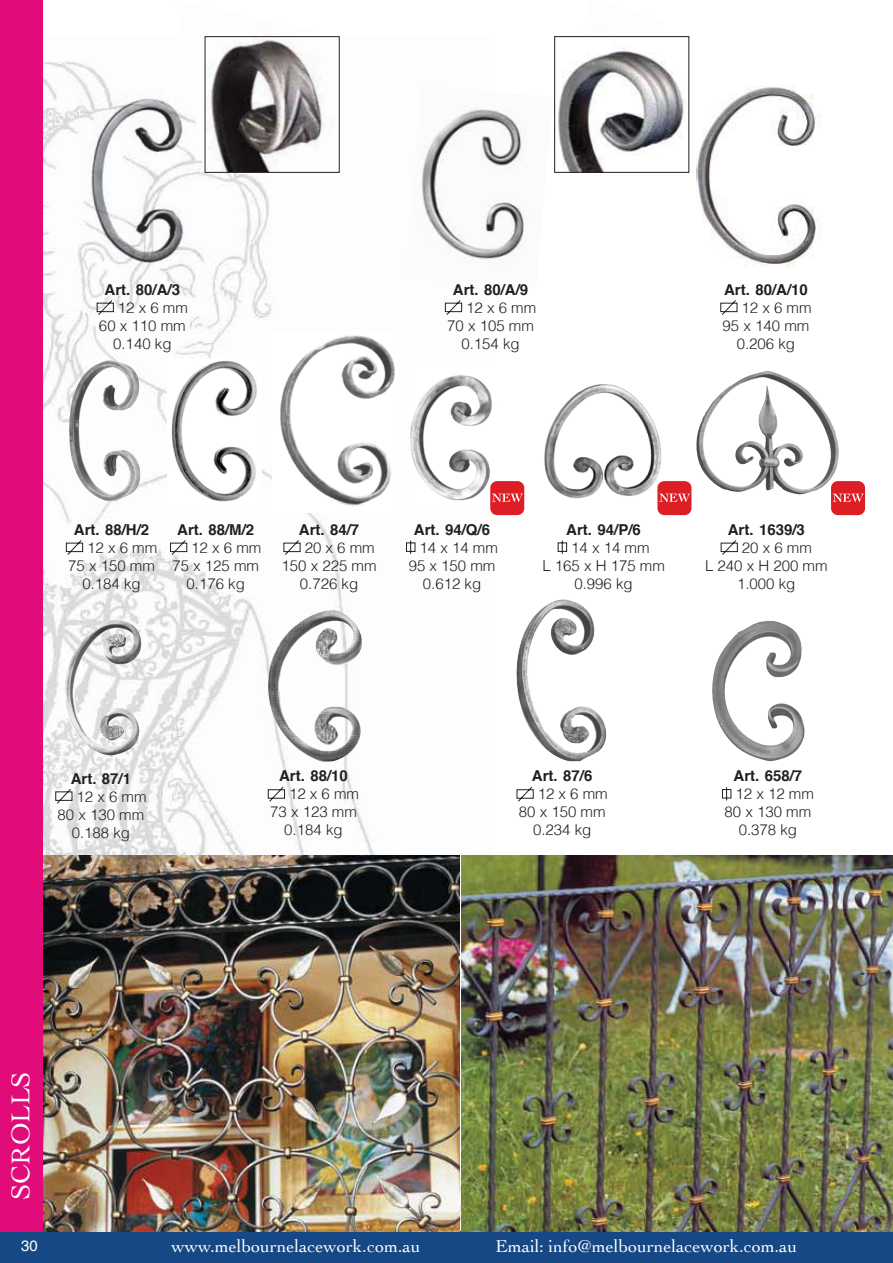
<style>
.page{position:relative;width:893px;height:1263px;background:#fff}
.page>*{position:absolute;margin:0;border:0;box-sizing:border-box;transform-origin:0 0}
.t1{font:27px "Cochin";letter-spacing:-.005em;color:#fff}
.t2{font:18px "Cochin";color:#fff}
.t3{font:300 15px "Helvetica";color:#231f20}
.t4{font:700 15px "Helvetica";color:#231f20}
.t5{font:15px "Helvetica";color:#fff}
</style>
<div class="page">
<div style="left:0;top:1232px;width:893px;height:31px;background:#164885"></div>
<img style="left:43px;top:61px;width:451px;height:1169px">
<svg style="left:55px;top:788px;width:18px;height:16px"></svg>
<img style="left:63px;top:619px;width:79px;height:137px">
<svg style="left:516px;top:786px;width:18px;height:16px"></svg>
<img style="left:516px;top:599px;width:91px;height:162px">
<svg style="left:267px;top:786px;width:18px;height:16px"></svg>
<img style="left:267px;top:609px;width:96px;height:153px">
<svg style="left:722px;top:787px;width:10px;height:14px"></svg>
<img style="left:712px;top:621px;width:93px;height:140px">
<img style="left:405px;top:86px;width:121px;height:203px">
<img style="left:697px;top:87px;width:121px;height:180px">
<svg style="left:445px;top:299px;width:17px;height:17px"></svg>
<svg style="left:720px;top:300px;width:18px;height:15px"></svg>
<img style="left:71px;top:81px;width:105px;height:52px">
<img style="left:71px;top:133px;width:136px;height:106px">
<img style="left:86px;top:239px;width:121px;height:53px">
<img style="left:176px;top:36px;width:230px;height:136px">
<div style="left:205px;top:36px;width:134px;height:137px;border:1px solid #231f20"></div>
<svg style="left:96px;top:299px;width:18px;height:17px"></svg>
<img style="left:462px;top:856px;width:431px;height:375px">
<img style="left:43px;top:856px;width:416px;height:375px">
<svg style="left:283px;top:539px;width:18px;height:17px"></svg>
<svg style="left:557px;top:540px;width:10px;height:14px"></svg>
<svg style="left:406px;top:540px;width:10px;height:15px"></svg>
<img style="left:273px;top:332px;width:125px;height:180px">
<svg style="left:66px;top:539px;width:17px;height:17px"></svg>
<img style="left:68px;top:360px;width:75px;height:141px">
<svg style="left:170px;top:539px;width:17px;height:17px"></svg>
<img style="left:167px;top:358px;width:94px;height:146px">
<svg style="left:720px;top:540px;width:18px;height:15px"></svg>
<img style="left:544px;top:384px;width:118px;height:115px">
<img style="left:410px;top:368px;width:84px;height:137px">
<img style="left:696px;top:371px;width:143px;height:124px">
<img style="left:558px;top:48px;width:127px;height:123px">
<div style="left:554px;top:36px;width:135px;height:137px;border:1px solid #231f20"></div>
<div style="left:0;top:0;width:43px;height:1232px;background:#e10c7a"></div>
<div style="left:490px;top:481px;width:34px;height:34px;background:#de1e25;border-radius:7px"></div>
<svg style="left:492px;top:494px;width:31px;height:8px"></svg>
<div style="left:657px;top:481px;width:34px;height:34px;background:#de1e25;border-radius:7px"></div>
<svg style="left:659px;top:494px;width:31px;height:8px"></svg>
<div style="left:831px;top:481px;width:34px;height:34px;background:#de1e25;border-radius:7px"></div>
<svg style="left:833px;top:494px;width:31px;height:8px"></svg>
<p class="t4" style="left:105px;top:283px;width:77px">Art. 80/A/3</p>
<p class="t3" style="left:118px;top:301px;width:71px">12 x 6 mm</p>
<p class="t3" style="left:99px;top:319px;width:88px">60 x 110 mm</p>
<p class="t3" style="left:113px;top:337px;width:60px">0.140 kg</p>
<p class="t4" style="left:453px;top:283px;width:77px">Art. 80/A/9</p>
<p class="t3" style="left:466px;top:301px;width:71px">12 x 6 mm</p>
<p class="t3" style="left:447px;top:319px;width:88px">70 x 105 mm</p>
<p class="t3" style="left:461px;top:337px;width:60px">0.154 kg</p>
<p class="t4" style="left:724px;top:283px;width:85px">Art. 80/A/10</p>
<p class="t3" style="left:741px;top:301px;width:71px">12 x 6 mm</p>
<p class="t3" style="left:723px;top:319px;width:88px">95 x 140 mm</p>
<p class="t3" style="left:737px;top:337px;width:60px">0.206 kg</p>
<p class="t4" style="left:74px;top:523px;width:77px">Art. 88/H/2</p>
<p class="t3" style="left:87px;top:541px;width:71px">12 x 6 mm</p>
<p class="t3" style="left:68px;top:559px;width:88px">75 x 150 mm</p>
<p class="t3" style="left:82px;top:577px;width:60px">0.184 kg</p>
<p class="t4" style="left:177px;top:523px;width:79px">Art. 88/M/2</p>
<p class="t3" style="left:191px;top:541px;width:71px">12 x 6 mm</p>
<p class="t3" style="left:172px;top:559px;width:88px">75 x 125 mm</p>
<p class="t3" style="left:187px;top:577px;width:60px">0.176 kg</p>
<p class="t4" style="left:299px;top:523px;width:62px">Art. 84/7</p>
<p class="t3" style="left:305px;top:541px;width:71px">20 x 6 mm</p>
<p class="t3" style="left:282px;top:559px;width:96px">150 x 225 mm</p>
<p class="t3" style="left:300px;top:577px;width:60px">0.726 kg</p>
<p class="t4" style="left:414px;top:523px;width:78px">Art. 94/Q/6</p>
<p class="t3" style="left:419px;top:541px;width:80px">14 x 14 mm</p>
<p class="t3" style="left:409px;top:559px;width:88px">95 x 150 mm</p>
<p class="t3" style="left:423px;top:577px;width:60px">0.612 kg</p>
<p class="t4" style="left:566px;top:523px;width:76px">Art. 94/P/6</p>
<p class="t3" style="left:571px;top:541px;width:80px">14 x 14 mm</p>
<p class="t3" style="left:542px;top:559px;width:124px">L 165 x H 175 mm</p>
<p class="t3" style="left:574px;top:577px;width:60px">0.996 kg</p>
<p class="t4" style="left:728px;top:523px;width:79px">Art. 1639/3</p>
<p class="t3" style="left:742px;top:541px;width:71px">20 x 6 mm</p>
<p class="t3" style="left:705px;top:559px;width:124px">L 240 x H 200 mm</p>
<p class="t3" style="left:737px;top:577px;width:60px">1.000 kg</p>
<p class="t4" style="left:71px;top:772px;width:62px">Art. 87/1</p>
<p class="t3" style="left:77px;top:790px;width:71px">12 x 6 mm</p>
<p class="t3" style="left:58px;top:808px;width:88px">80 x 130 mm</p>
<p class="t3" style="left:72px;top:826px;width:60px">0.188 kg</p>
<p class="t4" style="left:279px;top:770px;width:70px">Art. 88/10</p>
<p class="t3" style="left:289px;top:788px;width:71px">12 x 6 mm</p>
<p class="t3" style="left:270px;top:806px;width:88px">73 x 123 mm</p>
<p class="t3" style="left:284px;top:824px;width:60px">0.184 kg</p>
<p class="t4" style="left:532px;top:770px;width:62px">Art. 87/6</p>
<p class="t3" style="left:538px;top:788px;width:71px">12 x 6 mm</p>
<p class="t3" style="left:519px;top:806px;width:88px">80 x 150 mm</p>
<p class="t3" style="left:533px;top:824px;width:60px">0.234 kg</p>
<p class="t4" style="left:733px;top:770px;width:70px">Art. 658/7</p>
<p class="t3" style="left:735px;top:788px;width:80px">12 x 12 mm</p>
<p class="t3" style="left:724px;top:806px;width:88px">80 x 130 mm</p>
<p class="t3" style="left:739px;top:824px;width:60px">0.378 kg</p>
<h1 class="t1" style="left:5px;top:1200px;width:129px;rotate:-90deg">SCROLLS</h1>
<p class="t5" style="left:21px;top:1240px;width:18px">30</p>
<p class="t2" style="left:171px;top:1236px;width:251px">www.melbournelacework.com.au</p>
<p class="t2" style="left:495px;top:1236px;width:303px">Email: info@melbournelacework.com.au</p>
</div>
